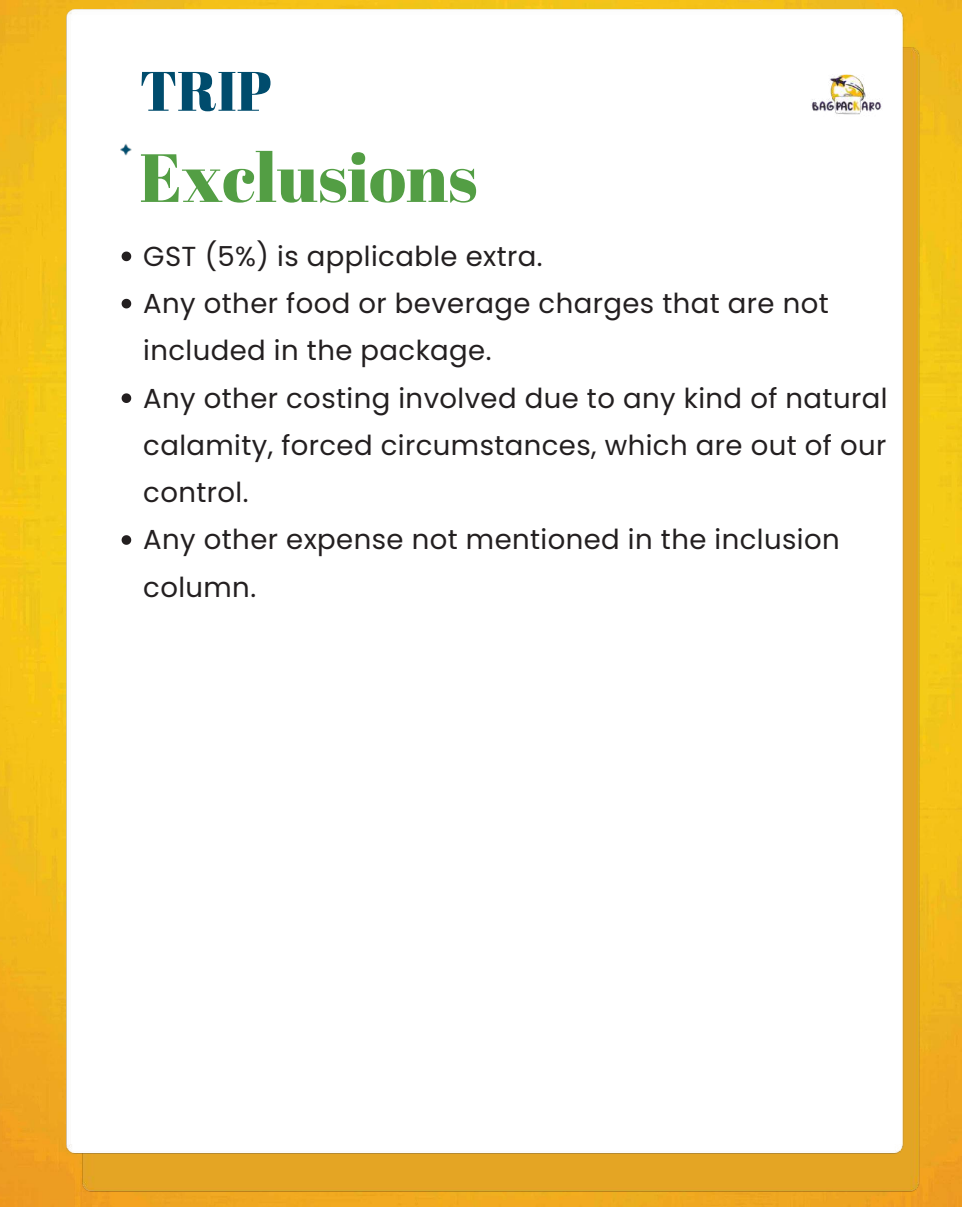
<style>
.page{position:relative;width:962px;height:1207px;background:#fff}
.page>*{position:absolute;margin:0;border:0;box-sizing:border-box;transform-origin:0 0}
.t1{font:68.03px "Abril Fatface";color:#539e44}
.t2{font:55.43px "Abril Fatface";color:#004c6d}
.t3{font:27.53px/47.2px "Poppins";letter-spacing:.015em;color:#231f20}
</style>
<div class="page">
<img style="left:0;top:0;width:962px;height:1207px">
<div style="left:83px;top:47px;width:837px;height:1144px;background:#e4a524"></div>
<img style="left:67px;top:10px;width:837px;height:1144px">
<svg style="left:120px;top:143px;width:11px;height:12px"></svg>
<img style="left:799px;top:50px;width:95px;height:69px">
<div style="left:123px;top:177px;width:341px;height:63px;background:#fff"></div>
<svg style="left:122px;top:251px;width:9px;height:10px"></svg>
<svg style="left:122px;top:299px;width:9px;height:9px"></svg>
<svg style="left:122px;top:393px;width:9px;height:10px"></svg>
<svg style="left:122px;top:535px;width:9px;height:10px"></svg>
<h2 class="t2" style="left:139px;top:52px;width:134px">TRIP</h2>
<h1 class="t1" style="left:139px;top:130px;width:339px">Exclusions</h1>
<p class="t3" style="left:143px;top:232px;width:746px">GST (5%) is applicable extra.<br>Any other food or beverage charges that are not included in the package.<br>Any other costing involved due to any kind of natural calamity, forced circumstances, which are out of our control.<br>Any other expense not mentioned in the inclusion column.</p>
</div>
